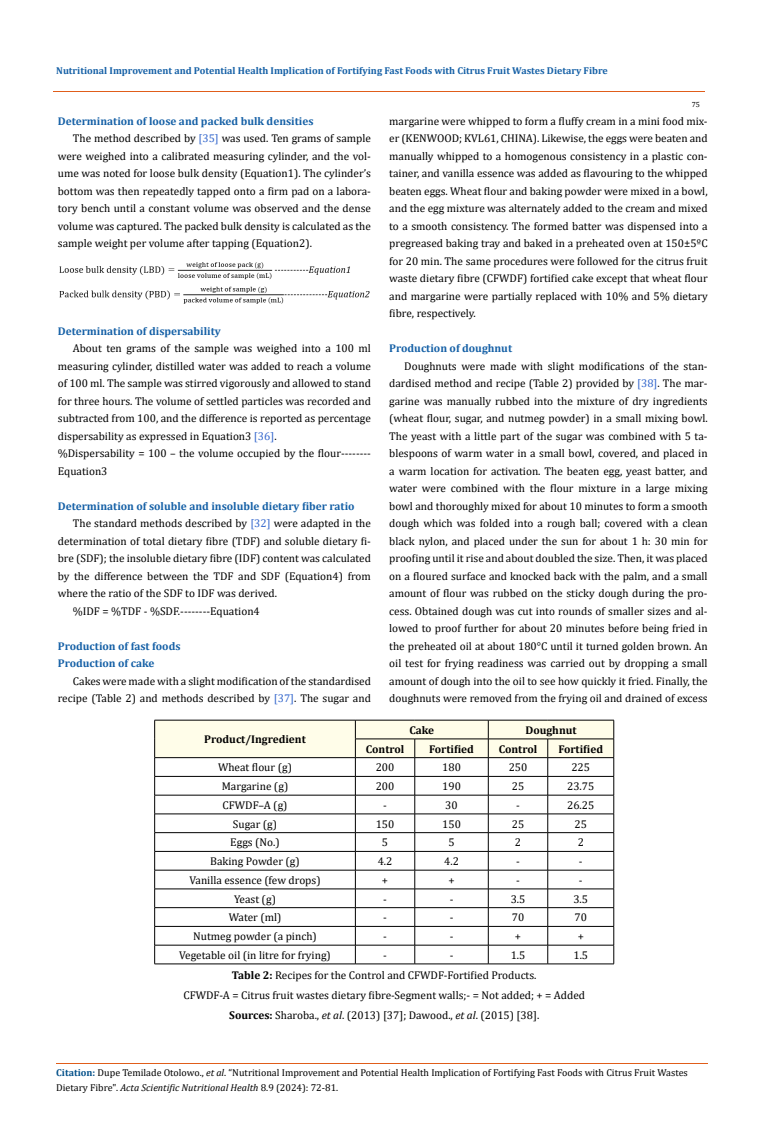
<style>
.page{position:relative;width:764px;height:1140px;background:#fff}
.page>*{position:absolute;margin:0;border:0;box-sizing:border-box;transform-origin:0 0}
.t1{font:11.25px/17.5px "Cambria";color:#000;text-align:justify}
.t2{font:700 11.25px/17.5px "Cambria";color:#1560a6}
.t3{font:700 11.25px "Cambria";color:#000}
.t4{font:10px/15px "Cambria";color:#000}
.t5{font:700 10px "Cambria";color:#1560a6}
.t6{font:7.5px "Cambria";color:#000}
.s1{color:#36c}
.s2{font-weight:700}
.s3{font-style:italic}
.s4{font-weight:700;color:#035089}
</style>
<div class="page">
<hr style="left:54px;top:92px;width:651px;height:1px;background:#e05d1a">
<img style="left:59px;top:262px;width:311px;height:42px">
<svg style="left:154px;top:720px;width:460px;height:244px"></svg>
<hr style="left:154px;top:964px;width:201px;height:1px;background:#000">
<hr style="left:355px;top:964px;width:60px;height:1px;background:#000">
<hr style="left:415px;top:964px;width:73px;height:1px;background:#000">
<hr style="left:488px;top:964px;width:60px;height:1px;background:#000">
<hr style="left:548px;top:964px;width:66px;height:1px;background:#000">
<hr style="left:56px;top:1063px;width:651px;height:1px;background:#e05d1a">
<p class="t5" style="left:56px;top:63px;width:553px">Nutritional Improvement and Potential Health Implication of Fortifying Fast Foods with Citrus Fruit Wastes Dietary Fibre</p>
<p class="t6" style="left:692px;top:100px;width:10px">75</p>
<p class="t2" style="left:58px;top:112px;width:257px">Determination of loose and packed bulk densities</p>
<p class="t1" style="left:73px;top:130px;width:300px">The method described by <span class="s1">[35]</span> was used. Ten grams of sample</p>
<p class="t1" style="left:58px;top:147px;width:315px">were weighed into a calibrated measuring cylinder, and the vol-</p>
<p class="t1" style="left:58px;top:165px;width:315px">ume was noted for loose bulk density (Equation1). The cylinder’s</p>
<p class="t1" style="left:58px;top:182px;width:315px">bottom was then repeatedly tapped onto a firm pad on a labora-</p>
<p class="t1" style="left:58px;top:200px;width:315px">tory bench until a constant volume was observed and the dense</p>
<p class="t1" style="left:58px;top:217px;width:315px">volume was captured. The packed bulk density is calculated as the</p>
<p class="t1" style="left:58px;top:235px;width:256px">sample weight per volume after tapping (Equation2).</p>
<p class="t2" style="left:58px;top:322px;width:164px">Determination of dispersability</p>
<p class="t1" style="left:58px;top:340px;width:315px;text-align:left;text-indent:15px">About ten grams of the sample was weighed into a 100 ml measuring cylinder, distilled water was added to reach a volume of 100 ml. The sample was stirred vigorously and allowed to stand for three hours. The volume of settled particles was recorded and subtracted from 100, and the difference is reported as percentage dispersability as expressed in Equation3 <span class="s1">[36]</span>.<br>%Dispersability = 100 – the volume occupied by the flour-------- Equation3</p>
<p class="t2" style="left:58px;top:497px;width:298px">Determination of soluble and insoluble dietary fiber ratio</p>
<p class="t1" style="left:73px;top:515px;width:300px">The standard methods described by <span class="s1">[32]</span> were adapted in the</p>
<p class="t1" style="left:58px;top:532px;width:315px">determination of total dietary fibre (TDF) and soluble dietary fi-</p>
<p class="t1" style="left:58px;top:550px;width:315px">bre (SDF); the insoluble dietary fibre (IDF) content was calculated</p>
<p class="t1" style="left:58px;top:567px;width:315px">by the difference between the TDF and SDF (Equation4) from</p>
<p class="t1" style="left:58px;top:585px;width:221px">where the ratio of the SDF to IDF was derived.</p>
<p class="t1" style="left:73px;top:602px;width:188px">%IDF = %TDF - %SDF.--------Equation4</p>
<p class="t2" style="left:58px;top:637px;width:124px">Production of fast foods<br>Production of cake</p>
<p class="t1" style="left:58px;top:672px;width:315px;text-align:right">Cakes were made with a slight modification of the standardised recipe (Table 2) and methods described by <span class="s1">[37]</span>. The sugar and</p>
<p class="t1" style="left:389px;top:112px;width:320px">margarine were whipped to form a fluffy cream in a mini food mix&shy;er (KENWOOD; KVL61, CHINA). Likewise, the eggs were beaten and manually whipped to a homogenous consistency in a plastic con&shy;tainer, and vanilla essence was added as flavouring to the whipped beaten eggs. Wheat flour and baking powder were mixed in a bowl, and the egg mixture was alternately added to the cream and mixed to a smooth consistency. The formed batter was dispensed into a pregreased baking tray and baked in a preheated oven at 150±5ºC for 20 min. The same procedures were followed for the citrus fruit waste dietary fibre (CFWDF) fortified cake except that wheat flour and margarine were partially replaced with 10% and 5% dietary fibre, respectively.</p>
<p class="t2" style="left:389px;top:339px;width:124px">Production of doughnut</p>
<p class="t1" style="left:389px;top:357px;width:320px;text-indent:15px">Doughnuts were made with slight modifications of the stan&shy;dardised method and recipe (Table 2) provided by <span class="s1">[38]</span>. The mar&shy;garine was manually rubbed into the mixture of dry ingredients (wheat flour, sugar, and nutmeg powder) in a small mixing bowl.<br>The yeast with a little part of the sugar was combined with 5 ta&shy;blespoons of warm water in a small bowl, covered, and placed in a warm location for activation. The beaten egg, yeast batter, and water were combined with the flour mixture in a large mixing bowl and thoroughly mixed for about 10 minutes to form a smooth dough which was folded into a rough ball; covered with a clean black nylon, and placed under the sun for about 1 h: 30 min for proofing until it rise and about doubled the size. Then, it was placed on a floured surface and knocked back with the palm, and a small amount of flour was rubbed on the sticky dough during the pro&shy;cess. Obtained dough was cut into rounds of smaller sizes and al&shy;lowed to proof further for about 20 minutes before being fried in the preheated oil at about 180°C until it turned golden brown. An oil test for frying readiness was carried out by dropping a small amount of dough into the oil to see how quickly it fried. Finally, the doughnuts were removed from the frying oil and drained of excess</p>
<p class="t3" style="left:204px;top:732px;width:103px">Product/Ingredient</p>
<p class="t3" style="left:409px;top:722px;width:26px">Cake</p>
<p class="t3" style="left:525px;top:722px;width:53px">Doughnut</p>
<p class="t3" style="left:366px;top:741px;width:40px">Control</p>
<p class="t3" style="left:429px;top:741px;width:46px">Fortified</p>
<p class="t3" style="left:499px;top:741px;width:40px">Control</p>
<p class="t3" style="left:558px;top:741px;width:46px">Fortified</p>
<p class="t1" style="left:218px;top:759px;width:75px">Wheat flour (g)</p>
<p class="t1" style="left:376px;top:759px;width:20px">200</p>
<p class="t1" style="left:442px;top:759px;width:20px">180</p>
<p class="t1" style="left:509px;top:759px;width:20px">250</p>
<p class="t1" style="left:571px;top:759px;width:20px">225</p>
<p class="t1" style="left:222px;top:778px;width:68px">Margarine (g)</p>
<p class="t1" style="left:376px;top:778px;width:20px">200</p>
<p class="t1" style="left:442px;top:778px;width:20px">190</p>
<p class="t1" style="left:512px;top:778px;width:14px">25</p>
<p class="t1" style="left:567px;top:778px;width:29px">23.75</p>
<p class="t1" style="left:222px;top:796px;width:67px">CFWDF–A (g)</p>
<p class="t1" style="left:383px;top:796px;width:5px">-</p>
<p class="t1" style="left:445px;top:796px;width:14px">30</p>
<p class="t1" style="left:516px;top:796px;width:5px">-</p>
<p class="t1" style="left:567px;top:796px;width:29px">26.25</p>
<p class="t1" style="left:233px;top:815px;width:46px">Sugar (g)</p>
<p class="t1" style="left:376px;top:815px;width:20px">150</p>
<p class="t1" style="left:442px;top:815px;width:20px">150</p>
<p class="t1" style="left:512px;top:815px;width:14px">25</p>
<p class="t1" style="left:574px;top:815px;width:14px">25</p>
<p class="t1" style="left:230px;top:834px;width:51px">Eggs (No.)</p>
<p class="t1" style="left:382px;top:834px;width:8px">5</p>
<p class="t1" style="left:448px;top:834px;width:8px">5</p>
<p class="t1" style="left:515px;top:834px;width:8px">2</p>
<p class="t1" style="left:577px;top:834px;width:8px">2</p>
<p class="t1" style="left:210px;top:853px;width:91px">Baking Powder (g)</p>
<p class="t1" style="left:378px;top:853px;width:16px">4.2</p>
<p class="t1" style="left:444px;top:853px;width:16px">4.2</p>
<p class="t1" style="left:516px;top:853px;width:5px">-</p>
<p class="t1" style="left:579px;top:853px;width:5px">-</p>
<p class="t1" style="left:189px;top:871px;width:133px">Vanilla essence (few drops)</p>
<p class="t1" style="left:382px;top:871px;width:8px">+</p>
<p class="t1" style="left:448px;top:871px;width:8px">+</p>
<p class="t1" style="left:516px;top:871px;width:5px">-</p>
<p class="t1" style="left:579px;top:871px;width:5px">-</p>
<p class="t1" style="left:234px;top:890px;width:43px">Yeast (g)</p>
<p class="t1" style="left:383px;top:890px;width:5px">-</p>
<p class="t1" style="left:450px;top:890px;width:5px">-</p>
<p class="t1" style="left:511px;top:890px;width:16px">3.5</p>
<p class="t1" style="left:573px;top:890px;width:16px">3.5</p>
<p class="t1" style="left:229px;top:909px;width:54px">Water (ml)</p>
<p class="t1" style="left:383px;top:909px;width:5px">-</p>
<p class="t1" style="left:450px;top:909px;width:5px">-</p>
<p class="t1" style="left:512px;top:909px;width:14px">70</p>
<p class="t1" style="left:574px;top:909px;width:14px">70</p>
<p class="t1" style="left:193px;top:928px;width:125px">Nutmeg powder (a pinch)</p>
<p class="t1" style="left:383px;top:928px;width:5px">-</p>
<p class="t1" style="left:450px;top:928px;width:5px">-</p>
<p class="t1" style="left:515px;top:928px;width:8px">+</p>
<p class="t1" style="left:578px;top:928px;width:8px">+</p>
<p class="t1" style="left:179px;top:946px;width:153px">Vegetable oil (in litre for frying)</p>
<p class="t1" style="left:383px;top:946px;width:5px">-</p>
<p class="t1" style="left:450px;top:946px;width:5px">-</p>
<p class="t1" style="left:511px;top:946px;width:16px">1.5</p>
<p class="t1" style="left:573px;top:946px;width:16px">1.5</p>
<p class="t1" style="left:183px;top:965px;width:403px;line-height:20px;text-align:center"><span class="s2">Table 2:</span> Recipes for the Control and CFWDF-Fortified Products.<br>CFWDF-A = Citrus fruit wastes dietary fibre-Segment walls;- = Not added; + = Added<br><span class="s2">Sources:</span> Sharoba., <span class="s3">et al</span>. (2013) [37]; Dawood., <span class="s3">et al</span>. (2015) [38].</p>
<p class="t4" style="left:56px;top:1065px;width:633px"><span class="s4">Citation:</span> Dupe Temilade Otolowo., <span class="s3">et al</span>. “Nutritional Improvement and Potential Health Implication of Fortifying Fast Foods with Citrus Fruit Wastes<br>Dietary Fibre". <span class="s3">Acta Scientific Nutritional Health</span> 8.9 (2024): 72-81.</p>
</div>
